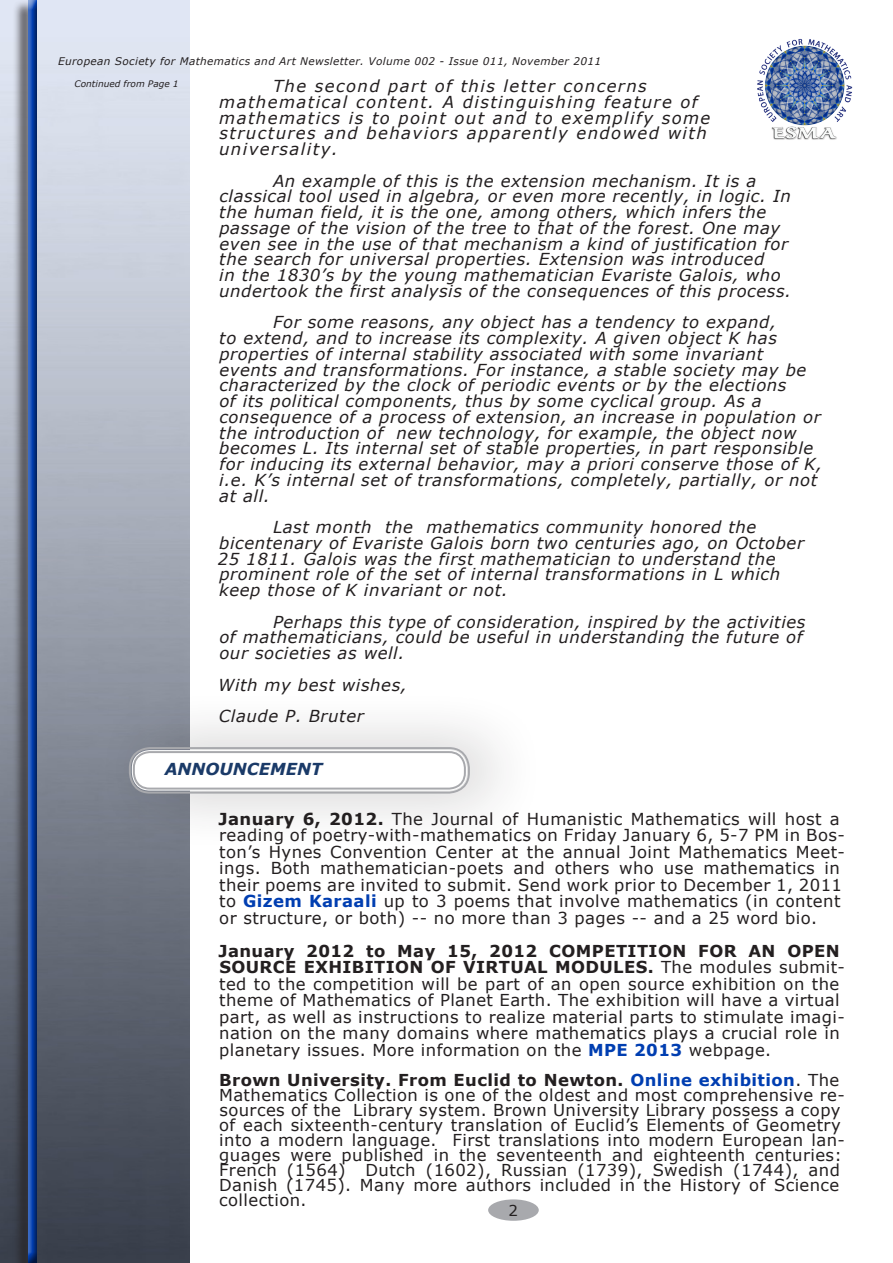
<style>
.page{position:relative;width:893px;height:1263px;background:#fff}
.page>*{position:absolute;margin:0;border:0;box-sizing:border-box;transform-origin:0 0}
.running_strip{font:italic 16.5px/15.8px "Verdana";letter-spacing:.035em;color:#231f20}
.body{font:16.5px/16.5px "Verdana";letter-spacing:.025em;color:#231f20}
.running_strip-2{font:italic 16.5px/15.8px "Verdana";letter-spacing:.085em;color:#231f20}
.chapterhead{font:italic 700 16.5px "Verdana";color:#1a3a68}
.content{font:15px "Verdana";color:#231f20}
.running_strip-3{font:italic 10.5px "Verdana";letter-spacing:.035em;color:#231f20}
.t1{font:italic 9px "Verdana";color:#231f20}
.s1{font-weight:700}
.s2{font-weight:700;color:#003eb1}
</style>
<div class="page">
<img style="left:0;top:0;width:189px;height:1263px">
<div style="left:12px;top:0;width:25px;height:1263px;background:#231f20;opacity:.75"></div>
<div style="left:27px;top:0;width:12px;height:1263px;background:#231f20;opacity:.75"></div>
<img style="left:757px;top:39px;width:96px;height:101px">
<div style="left:488px;top:1199px;width:51px;height:22px;background:#a8a9ad;border-radius:50%"></div>
<div style="left:93px;top:686px;width:455px;height:168px;background:#231f20;opacity:.25"></div>
<div style="left:132px;top:750px;width:335px;height:41px;background:#fff;border-radius:18px"></div>
<div style="left:129px;top:747px;width:341px;height:47px;border:2px solid #a8a9ad;border-radius:20px"></div>
<div style="left:133px;top:751px;width:333px;height:38px;border:2px solid #a8a9ad;border-radius:16px"></div>
<p class="running_strip-3" style="left:58px;top:55px;width:545px">European Society for Mathematics and Art Newsletter. Volume 002 - Issue 011, November 2011</p>
<p class="t1" style="left:75px;top:78px;width:106px">Continued from Page 1</p>
<p class="running_strip-2" style="left:273px;top:78px;width:375px">The second part of this letter concerns</p>
<p class="running_strip-2" style="left:219px;top:93px;width:493px">mathematical content. A distinguishing feature of mathematics is to point out and to exemplify some</p>
<p class="running_strip-2" style="left:219px;top:125px;width:489px">structures and behaviors apparently endowed with universality.</p>
<p class="running_strip" style="left:219px;top:172px;width:574px;text-indent:54px">An example of this is the extension mechanism. It is a classical tool used in algebra, or even more recently, in logic. In the human field, it is the one, among others, which infers the passage of the vision of the tree to that of the forest. One may even see in the use of that mechanism a kind of justification for the search for universal properties. Extension was introduced<br>in the 1830’s by the young mathematician Evariste Galois, who undertook the first analysis of the consequences of this process.</p>
<p class="running_strip" style="left:219px;top:314px;width:604px;text-indent:54px">For some reasons, any object has a tendency to expand,<br>to extend, and to increase its complexity. A given object K has properties of internal stability associated with some invariant events and transformations. For instance, a stable society may be characterized by the clock of periodic events or by the elections<br>of its political components, thus by some cyclical group. As a consequence of a process of extension, an increase in population or the introduction of new technology, for example, the object now becomes L. Its internal set of stable properties, in part responsible for inducing its external behavior, may a priori conserve those of K, i.e. K’s internal set of transformations, completely, partially, or not at all.</p>
<p class="running_strip" style="left:218px;top:519px;width:588px;text-indent:55px">Last month the mathematics community honored the bicentenary of Evariste Galois born two centuries ago, on October 25 1811. Galois was the first mathematician to understand the prominent role of the set of internal transformations in L which keep those of K invariant or not.</p>
<p class="running_strip" style="left:219px;top:613px;width:588px;text-indent:54px">Perhaps this type of consideration, inspired by the activities of mathematicians, could be useful in understanding the future of our societies as well.</p>
<p class="running_strip" style="left:218px;top:676px;width:190px">With my best wishes,</p>
<p class="running_strip" style="left:219px;top:708px;width:146px">Claude P. Bruter</p>
<p class="chapterhead" style="left:165px;top:759px;width:159px">ANNOUNCEMENT</p>
<p class="body" style="left:219px;top:810px;width:628px"><span class="s1">January 6, 2012.</span> The Journal of Humanistic Mathematics will host a reading of poetry-with-mathematics on Friday January 6, 5-7 PM in Bos&shy;ton’s Hynes Convention Center at the annual Joint Mathematics Meet&shy;ings. Both mathematician-poets and others who use mathematics in their poems are invited to submit. Send work prior to December 1, 2011 to <span class="s2">Gizem Karaali</span> up to 3 poems that involve mathematics (in content or structure, or both) -- no more than 3 pages -- and a 25 word bio.</p>
<p class="body" style="left:219px;top:942px;width:628px"><span class="s1">January 2012 to May 15, 2012 COMPETITION FOR AN OPEN SOURCE EXHIBITION OF VIRTUAL MODULES.</span> The modules submit&shy;ted to the competition will be part of an open source exhibition on the theme of Mathematics of Planet Earth. The exhibition will have a virtual part, as well as instructions to realize material parts to stimulate imagi&shy;nation on the many domains where mathematics plays a crucial role in planetary issues. More information on the <span class="s2">MPE 2013</span> webpage.</p>
<p class="body" style="left:219px;top:1072px;width:627px;line-height:15px"><span class="s1">Brown University. From Euclid to Newton.</span> <span class="s2">Online exhibition</span>. The Mathematics Collection is one of the oldest and most comprehensive re&shy;sources of the Library system. Brown University Library possess a copy of each sixteenth-century translation of Euclid’s Elements of Geometry into a modern language. First translations into modern European lan&shy;guages were published in the seventeenth and eighteenth centuries:<br>French (1564) Dutch (1602), Russian (1739), Swedish (1744), and Danish (1745). Many more authors included in the History of Science collection.</p>
<p class="content" style="left:508px;top:1201px;width:11px">2</p>
</div>
